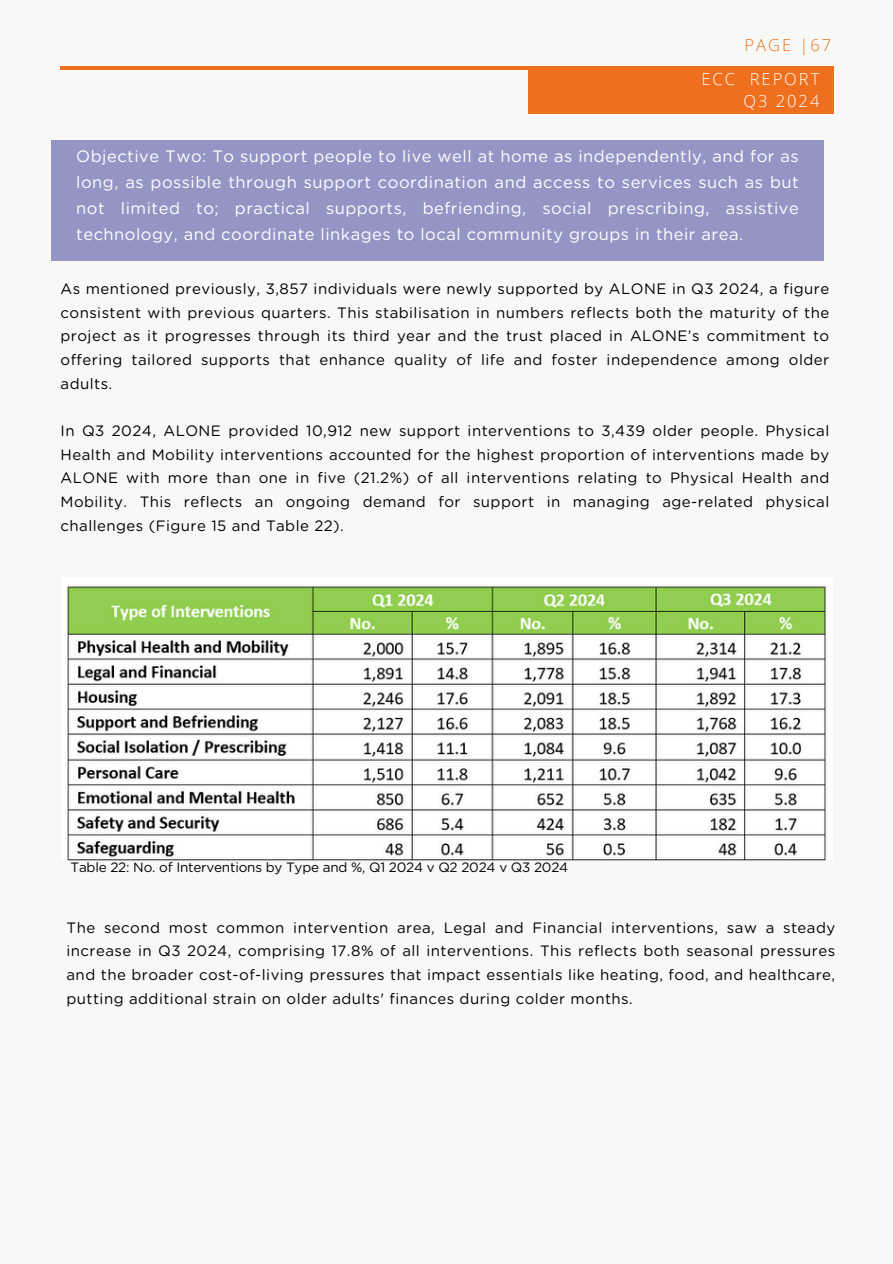
<style>
.page{position:relative;width:893px;height:1264px;background:#fff}
.page>*{position:absolute;margin:0;border:0;box-sizing:border-box;transform-origin:0 0}
.t1{font:16.5px/25.8px "Gotham Rounded";letter-spacing:.03em;color:#fff;text-align:justify}
.t2{font:300 16.5px/22.5px "Open Sans";letter-spacing:.12em;color:#fff;text-align:right}
.t3{font:300 16.5px "Open Sans";letter-spacing:.12em;color:#ee751d}
.t4{font:15px/23.7px "Gotham Rounded";letter-spacing:.03em;color:#000;text-align:justify}
.t5{font:13.5px "Gotham Rounded";letter-spacing:-.015em;color:#000}
</style>
<div class="page">
<div style="left:0;top:0;width:892px;height:1263px;background:#f7f9f7"></div>
<hr style="left:61px;top:66px;width:770px;height:4px;background:#ee6f1e">
<div style="left:528px;top:66px;width:304px;height:47px;background:#ee6f1e"></div>
<div style="left:52px;top:141px;width:771px;height:119px;background:#9495c5"></div>
<img style="left:67px;top:586px;width:759px;height:274px">
<p class="t3" style="left:744px;top:34px;width:88px">PAGE |67</p>
<h1 class="t2" style="left:701px;top:67px;width:119px">ECC REPORT<br>Q3 2024</h1>
<p class="t1" style="left:76px;top:145px;width:724px">Objective Two: To support people to live well at home as independently, and for as long, as possible through support coordination and access to services such as but not limited to; practical supports, befriending, social prescribing, assistive technology, and coordinate linkages to local community groups in their area.</p>
<h1 class="t4" style="left:61px;top:278px;width:770px">As mentioned previously, 3,857 individuals were newly supported by ALONE in Q3 2024, a figure consistent with previous quarters. This stabilisation in numbers reflects both the maturity of the project as it progresses through its third year and the trust placed in ALONE’s commitment to offering tailored supports that enhance quality of life and foster independence among older adults.</h1>
<p class="t4" style="left:61px;top:419px;width:770px">In Q3 2024, ALONE provided 10,912 new support interventions to 3,439 older people. Physical Health and Mobility interventions accounted for the highest proportion of interventions made by ALONE with more than one in five (21.2%) of all interventions relating to Physical Health and Mobility. This reflects an ongoing demand for support in managing age-related physical challenges (Figure 15 and Table 22).</p>
<h2 class="t5" style="left:70px;top:861px;width:499px">Table 22: No. of Interventions by Type and %, Q1 2024 v Q2 2024 v Q3 2024</h2>
<h2 class="t4" style="left:66px;top:916px;width:770px">The second most common intervention area, Legal and Financial interventions, saw a steady increase in Q3 2024, comprising 17.8% of all interventions. This reflects both seasonal pressures and the broader cost-of-living pressures that impact essentials like heating, food, and healthcare, putting additional strain on older adults' finances during colder months.</h2>
</div>
